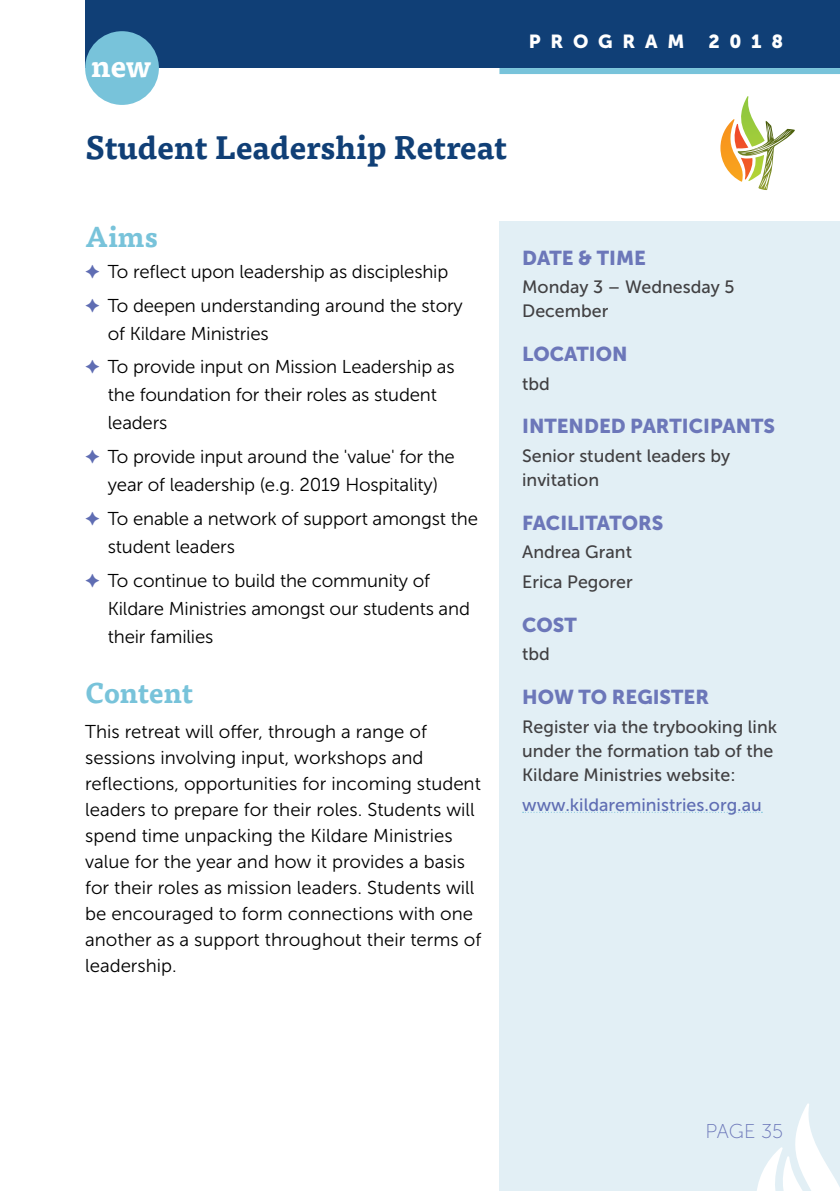
<style>
.page{position:relative;width:840px;height:1191px;background:#fff}
.page>*{position:absolute;margin:0;border:0;box-sizing:border-box;transform-origin:0 0}
.t1{font:700 32px "Tisa Pro";color:#103f76}
.t2{font:700 30px "Tisa Pro";color:#fff}
.t3{font:700 28px "Tisa Pro";color:#78c3da}
.t4{font:20px "Museo Sans 900";color:#6c77b9}
.t5{font:20px "Museo Sans 100";color:#6c77b9}
.t6{font:18.8px "Museo Sans 900";letter-spacing:.52em;color:#fff}
.t7{font:18.6px/26px "Museo Sans 300";letter-spacing:-.01em;color:#000}
.t8{font:17.8px/24px "Museo Sans 500";color:#414042}
.t9{font:17.8px "Museo Sans 500";color:#5f6db3}
.s1{color:#5f6db3}
</style>
<div class="page">
<div style="left:499px;top:221px;width:340px;height:970px;background:#e2eff5"></div>
<div style="left:85px;top:0;width:754px;height:68px;background:#103f76"></div>
<div style="left:499px;top:68px;width:340px;height:6px;background:#78c3da"></div>
<svg style="left:720px;top:96px;width:74px;height:94px"></svg>
<svg style="left:522px;top:812px;width:240px;height:1px"></svg>
<div style="left:85px;top:31px;width:74px;height:74px;background:#78c3da;border-radius:50%"></div>
<svg style="left:757px;top:1103px;width:82px;height:88px"></svg>
<h2 class="t2" style="left:91px;top:42px;width:62px">new</h2>
<h1 class="t1" style="left:85px;top:122px;width:423px">Student Leadership Retreat</h1>
<p class="t6" style="left:528px;top:31px;width:157px">PROGRAM</p>
<p class="t6" style="left:708px;top:31px;width:76px">2018</p>
<h3 class="t3" style="left:85px;top:215px;width:74px">Aims</h3>
<p class="t7" style="left:85px;top:255px;width:379px;line-height:33.6px"><span class="s1">✦</span> To reflect upon leadership as discipleship <span class="s1">✦</span> To deepen understanding around the story</p>
<p class="t7" style="left:85px;top:317px;width:371px;line-height:33.6px;text-indent:23px">of Kildare Ministries<br><span class="s1">✦</span> To provide input on Mission Leadership as</p>
<p class="t7" style="left:108px;top:381px;width:330px;line-height:28px">the foundation for their roles as student leaders</p>
<p class="t7" style="left:85px;top:443px;width:371px;line-height:28px;text-align:center"><span class="s1">✦</span> To provide input around the 'value' for the year of leadership (e.g. 2019 Hospitality)</p>
<p class="t7" style="left:108px;top:504px;width:371px;line-height:28px;text-indent:-23px"><span class="s1">✦</span> To enable a network of support amongst the student leaders</p>
<p class="t7" style="left:108px;top:566px;width:363px;line-height:28px;text-indent:-23px"><span class="s1">✦</span> To continue to build the community of<br>Kildare Ministries amongst our students and their families</p>
<h3 class="t3" style="left:85px;top:670px;width:110px">Content</h3>
<p class="t7" style="left:85px;top:718px;width:397px">This retreat will offer, through a range of sessions involving input, workshops and reflections, opportunities for incoming student leaders to prepare for their roles. Students will spend time unpacking the Kildare Ministries value for the year and how it provides a basis for their roles as mission leaders. Students will be encouraged to form connections with one another as a support throughout their terms of leadership.</p>
<p class="t4" style="left:522px;top:246px;width:125px">DATE &amp; TIME</p>
<p class="t8" style="left:522px;top:275px;width:214px">Monday 3 – Wednesday 5<br>December</p>
<p class="t4" style="left:522px;top:342px;width:107px">LOCATION</p>
<p class="t8" style="left:522px;top:371px;width:29px">tbd</p>
<p class="t4" style="left:522px;top:415px;width:254px">INTENDED PARTICIPANTS</p>
<p class="t8" style="left:522px;top:444px;width:209px">Senior student leaders by invitation</p>
<p class="t4" style="left:522px;top:511px;width:143px">FACILITATORS</p>
<p class="t8" style="left:522px;top:537px;width:112px;line-height:29.6px">Andrea Grant<br>Erica Pegorer</p>
<p class="t4" style="left:522px;top:613px;width:56px">COST</p>
<p class="t8" style="left:522px;top:642px;width:29px">tbd</p>
<p class="t4" style="left:522px;top:686px;width:188px">HOW TO REGISTER</p>
<p class="t8" style="left:522px;top:714px;width:256px">Register via the trybooking link under the formation tab of the<br>Kildare Ministries website:</p>
<p class="t9" style="left:522px;top:794px;width:241px">www.kildareministries.org.au</p>
<p class="t5" style="left:705px;top:1120px;width:79px">PAGE 35</p>
</div>
